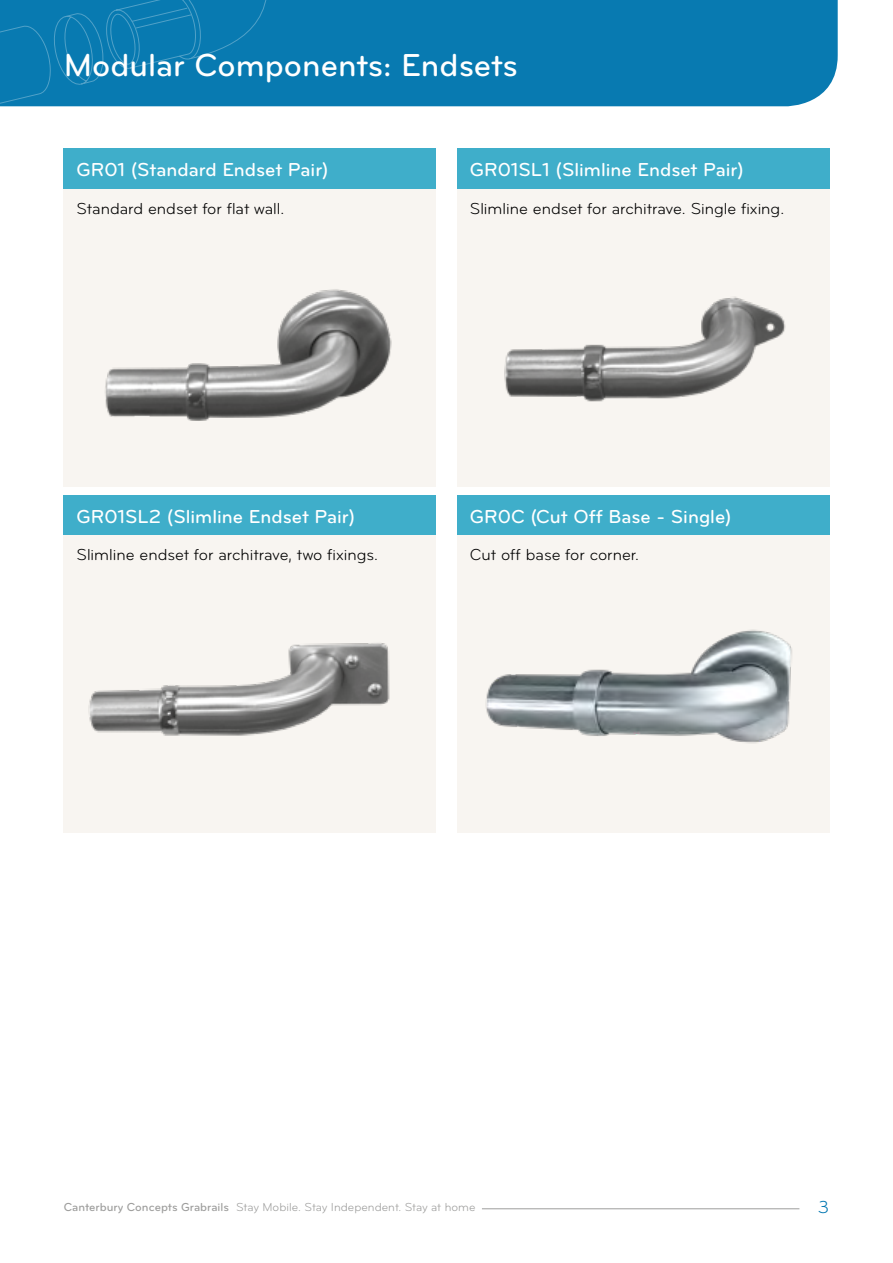
<style>
.page{position:relative;width:893px;height:1263px;background:#fff}
.page>*{position:absolute;margin:0;border:0;box-sizing:border-box;transform-origin:0 0}
.t1{font:500 33px "Bryant";color:#fff}
.t2{font:500 19.5px "Bryant";color:#fff}
.t3{font:18px "Bryant";color:#0076b1}
.t4{font:16.5px "Bryant";color:#000}
.t5{font:12px "Bryant";color:#9d9d9c}
.s1{font-weight:500}
</style>
<div class="page">
<div style="left:268px;top:0;width:570px;height:106px;background:#087ab1"></div>
<svg style="left:0;top:0;width:268px;height:107px;background:#0c7cb2"></svg>
<hr style="left:482px;top:1208px;width:317px;height:1px;background:#9d9d9c">
<div style="left:64px;top:149px;width:372px;height:40px;background:#3faeca"></div>
<div style="left:64px;top:189px;width:372px;height:298px;background:#f8f5f1"></div>
<div style="left:457px;top:149px;width:372px;height:40px;background:#3faeca"></div>
<div style="left:457px;top:189px;width:372px;height:298px;background:#f8f5f1"></div>
<div style="left:64px;top:495px;width:372px;height:40px;background:#3faeca"></div>
<div style="left:64px;top:535px;width:372px;height:298px;background:#f8f5f1"></div>
<div style="left:457px;top:495px;width:372px;height:40px;background:#3faeca"></div>
<div style="left:457px;top:535px;width:372px;height:298px;background:#f8f5f1"></div>
<img style="left:105px;top:289px;width:287px;height:132px">
<img style="left:88px;top:643px;width:302px;height:93px">
<img style="left:504px;top:296px;width:282px;height:106px">
<img style="left:485px;top:546px;width:345px;height:269px">
<h1 class="t1" style="left:64px;top:52px;width:455px">Modular Components: Endsets</h1>
<p class="t2" style="left:77px;top:162px;width:254px">GR01 (Standard Endset Pair)</p>
<p class="t4" style="left:77px;top:202px;width:209px">Standard endset for flat wall.</p>
<p class="t2" style="left:470px;top:162px;width:275px">GR01SL1 (Slimline Endset Pair)</p>
<p class="t4" style="left:470px;top:202px;width:316px">Slimline endset for architrave. Single fixing.</p>
<p class="t2" style="left:77px;top:508px;width:280px">GR01SL2 (Slimline Endset Pair)</p>
<p class="t4" style="left:77px;top:548px;width:303px">Slimline endset for architrave, two fixings.</p>
<p class="t2" style="left:470px;top:508px;width:263px">GR0C (Cut Off Base - Single)</p>
<p class="t4" style="left:470px;top:548px;width:171px">Cut off base for corner.</p>
<p class="t5" style="left:64px;top:1203px;width:413px"><span class="s1">Canterbury Concepts Grabrails</span> Stay Mobile. Stay Independent. Stay at home</p>
<p class="t3" style="left:818px;top:1200px;width:13px">3</p>
</div>
